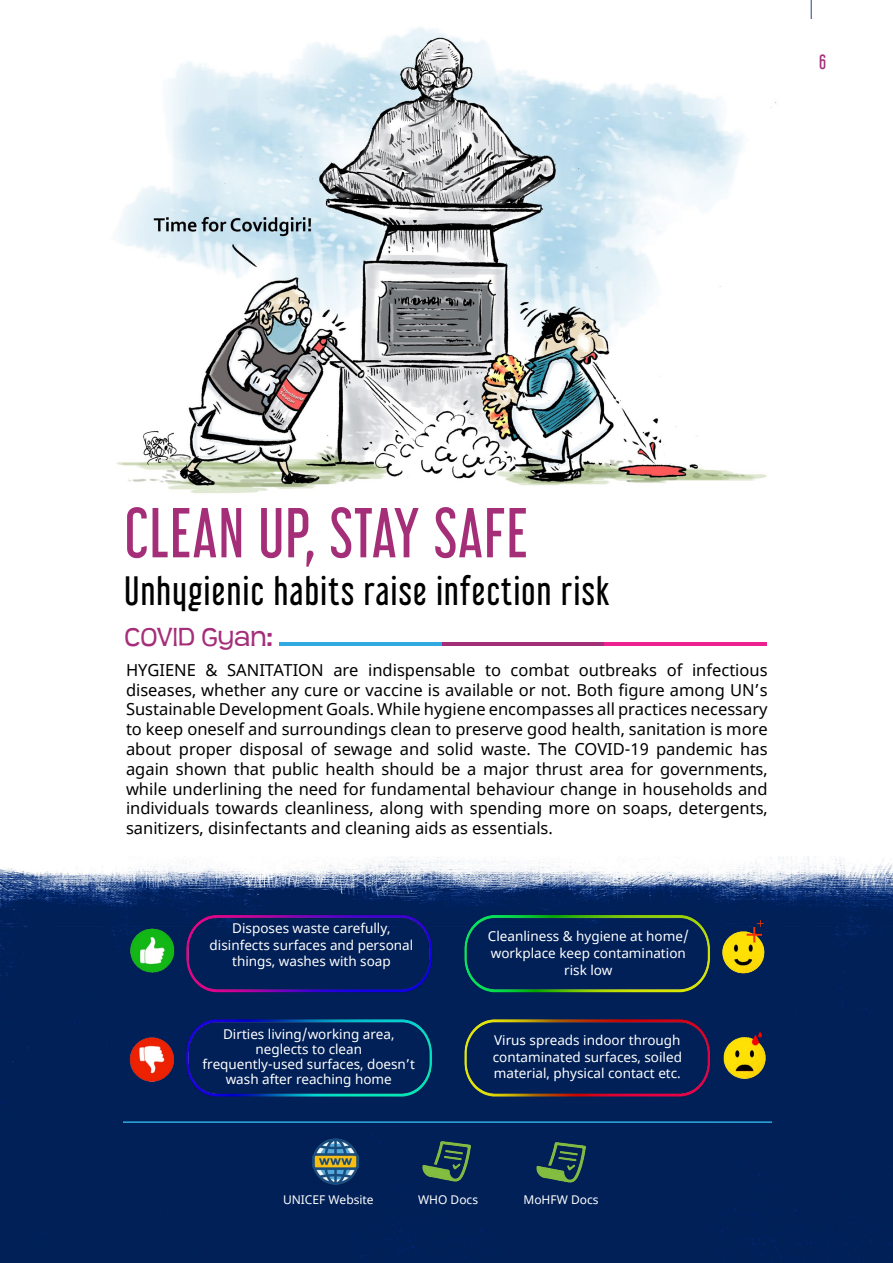
<style>
.page{position:relative;width:893px;height:1263px;background:#fff}
.page>*{position:absolute;margin:0;border:0;box-sizing:border-box;transform-origin:0 0}
.t1{font:63px "Libel Suit Rg";letter-spacing:.02em;color:#a52e79}
.t2{font:36px "Libel Suit Rg";letter-spacing:.04em;color:#000}
.t3{font:27px "Teen";color:#a52e79}
.t4{font:18px "Libel Suit Rg";color:#a52e79}
.t5{font:16.5px/19.8px "Noto Sans";color:#000;text-align:justify}
.t6{font:13.5px/16.8px "Noto Sans";color:#fff;text-align:center}
.t7{font:12px "Noto Sans";color:#fff}
</style>
<div class="page">
<hr style="left:811px;top:0;width:1px;height:70px;background:#25408f">
<img style="left:0;top:857px;width:893px;height:406px">
<img style="left:116px;top:19px;width:696px;height:475px">
<hr style="left:279px;top:642px;width:163px;height:3px;background:#2fabe1">
<hr style="left:442px;top:642px;width:162px;height:3px;background:#a52e79">
<hr style="left:604px;top:642px;width:163px;height:3px;background:#ed2290">
<img style="left:126px;top:906px;width:641px;height:197px">
<hr style="left:123px;top:1121px;width:649px;height:2px;background:#2fabe1">
<img style="left:313px;top:1138px;width:45px;height:46px">
<img style="left:420px;top:1137px;width:53px;height:47px">
<img style="left:129px;top:924px;width:48px;height:57px">
<img style="left:129px;top:1028px;width:48px;height:59px">
<img style="left:719px;top:918px;width:48px;height:59px">
<img style="left:720px;top:1026px;width:48px;height:59px">
<img style="left:535px;top:1138px;width:52px;height:47px">
<p class="t4" style="left:819px;top:47px;width:9px">6</p>
<h1 class="t1" style="left:124px;top:481px;width:405px">CLEAN UP, STAY SAFE</h1>
<h2 class="t2" style="left:124px;top:562px;width:487px">Unhygienic habits raise infection risk</h2>
<h3 class="t3" style="left:124px;top:621px;width:150px">COVID Gyan:</h3>
<p class="t5" style="left:126px;top:660px;width:643px">HYGIENE &amp; SANITATION are indispensable to combat outbreaks of infectious diseases, whether any cure or vaccine is available or not. Both figure among UN’s Sustainable Development Goals. While hygiene encompasses all practices necessary to keep oneself and surroundings clean to preserve good health, sanitation is more about proper disposal of sewage and solid waste. The COVID-19 pandemic has again shown that public health should be a major thrust area for governments, while underlining the need for fundamental behaviour change in households and individuals towards cleanliness, along with spending more on soaps, detergents, sanitizers, disinfectants and cleaning aids as essentials.</p>
<p class="t6" style="left:210px;top:920px;width:205px">Disposes waste carefully, disinfects surfaces and personal things, washes with soap</p>
<p class="t6" style="left:203px;top:1027px;width:214px;line-height:15px">Dirties living/working area, neglects to clean<br>frequently-used surfaces, doesn’t wash after reaching home</p>
<p class="t6" style="left:488px;top:928px;width:202px">Cleanliness &amp; hygiene at home/ workplace keep contamination risk low</p>
<p class="t6" style="left:493px;top:1032px;width:191px;text-align:justify">Virus spreads indoor through contaminated surfaces, soiled material, physical contact etc.</p>
<p class="t7" style="left:283px;top:1191px;width:92px">UNICEF Website</p>
<p class="t7" style="left:418px;top:1191px;width:62px">WHO Docs</p>
<p class="t7" style="left:523px;top:1191px;width:77px">MoHFW Docs</p>
</div>
